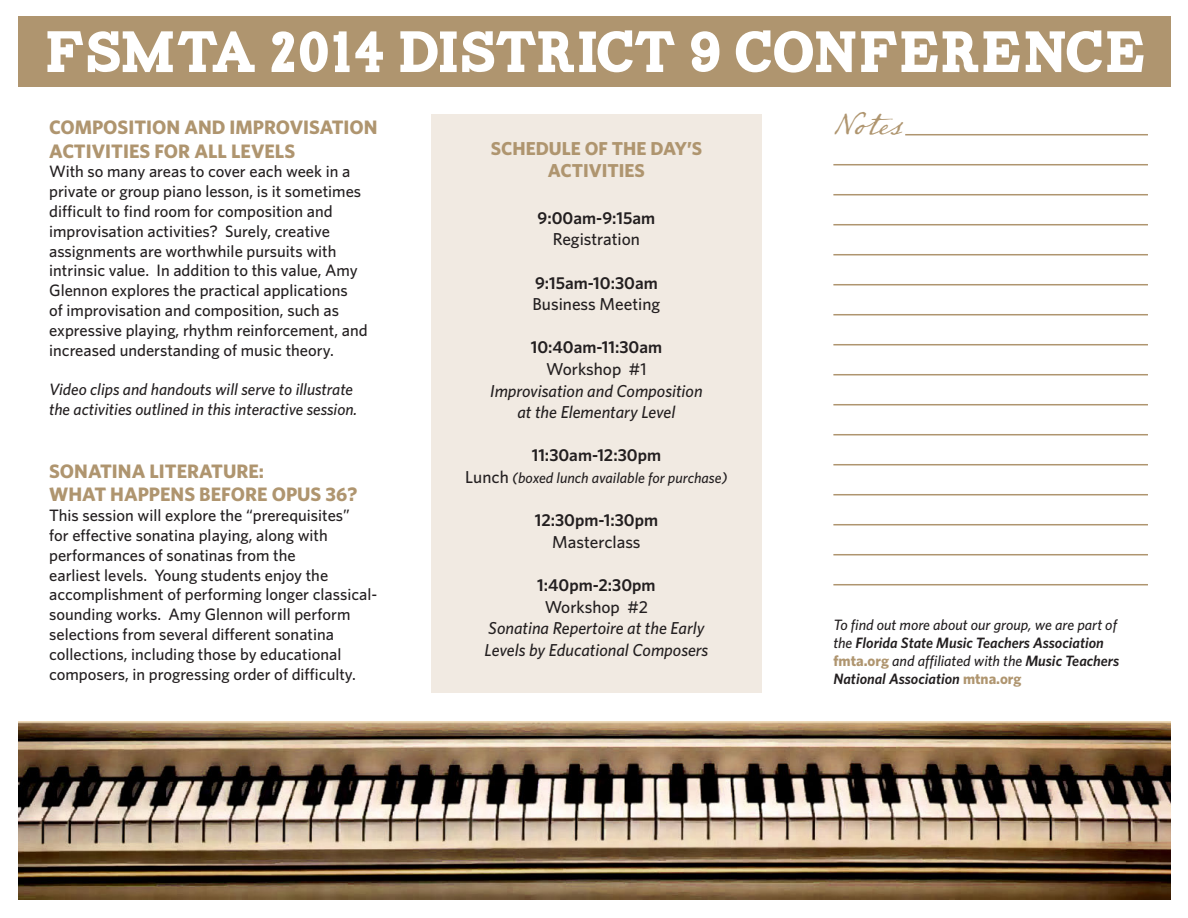
<style>
.page{position:relative;width:1188px;height:918px;background:#fff}
.page>*{position:absolute;margin:0;border:0;box-sizing:border-box;transform-origin:0 0}
.t1{font:58.05px "Carton";letter-spacing:-.005em;color:#fff}
.t2{font:28.5px "Dear Sarah";color:#af956f}
.t3{font:700 19.5px/23.4px "Whitney";color:#af956f}
.t4{font:700 18.75px "Whitney";color:#af956f}
.t5{font:italic 500 17.25px/21.6px "Whitney";color:#231f20;text-align:center}
.t6{font:600 17.25px "Whitney";color:#231f20}
.t7{font:500 17.25px "Whitney";color:#231f20}
.t8{font:500 16.5px/19.8px "Whitney";color:#231f20}
.t9{font:italic 500 16.5px/19.8px "Whitney";color:#231f20}
.t10{font:italic 600 15px/18px "Whitney";color:#231f20}
.t11{font:italic 500 15px "Whitney";color:#231f20}
.s1{font-style:normal}
.s2{font-style:normal;font-size:17.25px}
.s3{font-weight:500}
.s4{font-weight:700;font-style:normal;color:#af956f}
</style>
<div class="page">
<div style="left:431px;top:114px;width:330px;height:578px;background:#f1eae2"></div>
<img style="left:18px;top:721px;width:1153px;height:179px">
<div style="left:18px;top:16px;width:1153px;height:71px;background:#af956f"></div>
<hr style="left:833px;top:164px;width:315px;height:1px;background:#af956f">
<hr style="left:833px;top:194px;width:315px;height:1px;background:#af956f">
<hr style="left:833px;top:224px;width:315px;height:1px;background:#af956f">
<hr style="left:833px;top:254px;width:315px;height:1px;background:#af956f">
<hr style="left:833px;top:284px;width:315px;height:1px;background:#af956f">
<hr style="left:833px;top:314px;width:315px;height:1px;background:#af956f">
<hr style="left:833px;top:344px;width:315px;height:1px;background:#af956f">
<hr style="left:833px;top:374px;width:315px;height:1px;background:#af956f">
<hr style="left:833px;top:404px;width:315px;height:1px;background:#af956f">
<hr style="left:833px;top:434px;width:315px;height:1px;background:#af956f">
<hr style="left:833px;top:464px;width:315px;height:1px;background:#af956f">
<hr style="left:833px;top:494px;width:315px;height:1px;background:#af956f">
<hr style="left:833px;top:524px;width:315px;height:1px;background:#af956f">
<hr style="left:833px;top:554px;width:315px;height:1px;background:#af956f">
<hr style="left:833px;top:584px;width:315px;height:1px;background:#af956f">
<hr style="left:905px;top:134px;width:243px;height:1px;background:#af956f">
<p class="t1" style="left:45px;top:28px;width:1103px">FSMTA 2014 DISTRICT 9 CONFERENCE</p>
<p class="t3" style="left:49px;top:115px;width:330px">COMPOSITION AND IMPROVISATION<br>ACTIVITIES FOR ALL LEVELS</p>
<p class="t8" style="left:49px;top:162px;width:320px">With so many areas to cover each week in a private or group piano lesson, is it sometimes difficult to find room for composition and improvisation activities? Surely, creative assignments are worthwhile pursuits with intrinsic value. In addition to this value, Amy Glennon explores the practical applications<br>of improvisation and composition, such as expressive playing, rhythm reinforcement, and increased understanding of music theory.</p>
<p class="t9" style="left:49px;top:379px;width:310px">Video clips and handouts will serve to illustrate the activities outlined in this interactive session.</p>
<p class="t3" style="left:49px;top:459px;width:217px">SONATINA LITERATURE:</p>
<p class="t3" style="left:49px;top:482px;width:310px">WHAT HAPPENS BEFORE OPUS 36?</p>
<p class="t8" style="left:49px;top:505px;width:330px">This session will explore the “prerequisites”<br>for effective sonatina playing, along with performances of sonatinas from the<br>earliest levels. Young students enjoy the accomplishment of performing longer classical&shy;sounding works. Amy Glennon will perform selections from several different sonatina collections, including those by educational composers, in progressing order of difficulty.</p>
<p class="t4" style="left:491px;top:136px;width:213px">SCHEDULE OF THE DAY’S</p>
<p class="t4" style="left:548px;top:158px;width:99px">ACTIVITIES</p>
<p class="t6" style="left:538px;top:206px;width:119px">9:00am-9:15am</p>
<p class="t7" style="left:553px;top:228px;width:89px">Registration</p>
<p class="t6" style="left:535px;top:271px;width:124px">9:15am-10:30am</p>
<p class="t7" style="left:533px;top:293px;width:129px">Business Meeting</p>
<p class="t6" style="left:531px;top:336px;width:133px">10:40am-11:30am</p>
<p class="t5" style="left:490px;top:358px;width:214px"><span class="s1">Workshop #1<br></span>Improvisation and Composition</p>
<p class="t5" style="left:517px;top:401px;width:160px">at the Elementary Level</p>
<p class="t6" style="left:532px;top:444px;width:131px">11:30am-12:30pm</p>
<p class="t11" style="left:465px;top:468px;width:264px"><span class="s2">Lunch</span> (boxed lunch available for purchase)</p>
<p class="t6" style="left:535px;top:509px;width:125px">12:30pm-1:30pm</p>
<p class="t7" style="left:552px;top:530px;width:90px">Masterclass</p>
<p class="t6" style="left:537px;top:573px;width:120px">1:40pm-2:30pm</p>
<p class="t5" style="left:488px;top:596px;width:218px"><span class="s1">Workshop #2<br></span>Sonatina Repertoire at the Early</p>
<p class="t5" style="left:485px;top:639px;width:225px">Levels by Educational Composers</p>
<p class="t2" style="left:833px;top:107px;width:70px">Notes</p>
<p class="t10" style="left:833px;top:615px;width:287px"><span class="s3">To find out more about our group, we are part of the</span> Florida State Music Teachers Association <span class="s4">fmta.org</span> <span class="s3">and affiliated with the</span> Music Teachers National Association <span class="s4">mtna.org</span></p>
</div>
